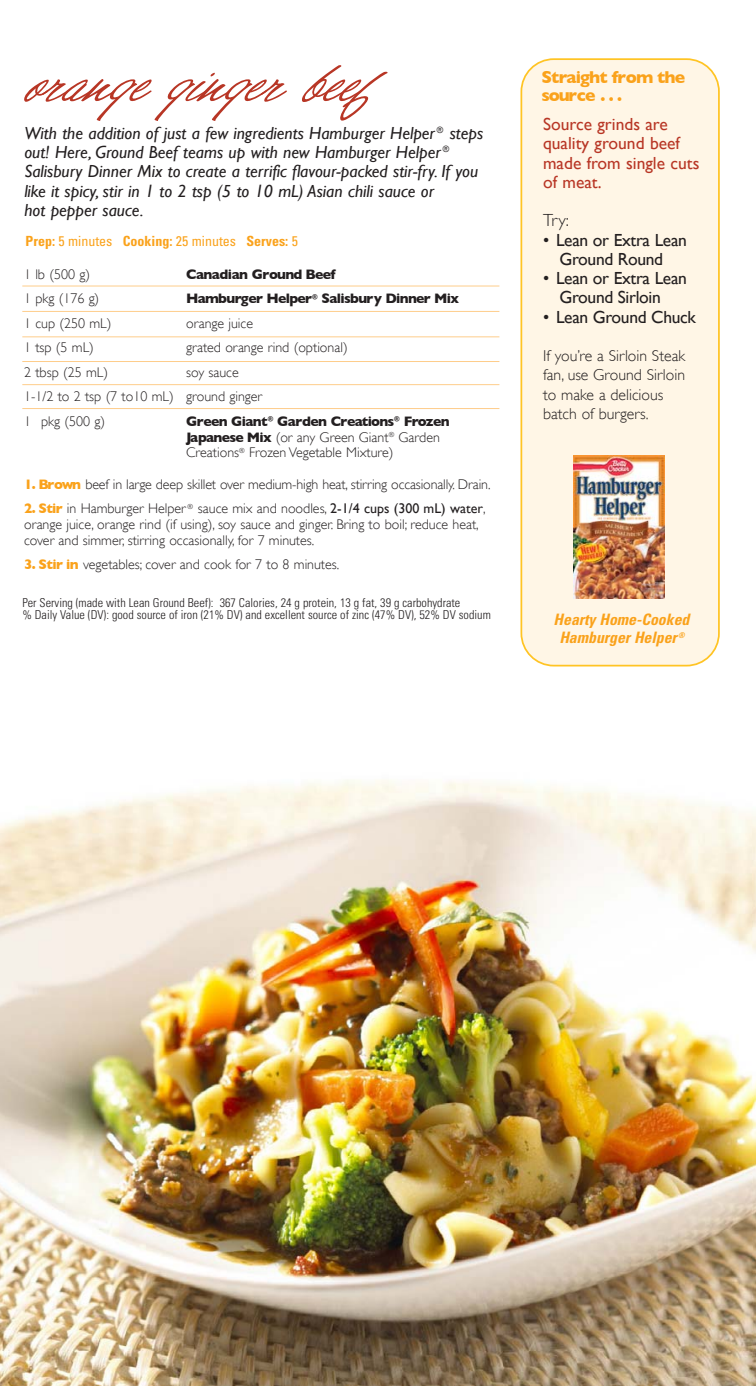
<style>
.page{position:relative;width:756px;height:1386px;background:#fff}
.page>*{position:absolute;margin:0;border:0;box-sizing:border-box;transform-origin:0 0}
.t1{font:56px "Shirley Script JF";color:#b83625}
.t2{font:italic 17.5px/19.2px "Gill Sans";color:#231f20}
.t3{font:17.5px/19.2px "Gill Sans";letter-spacing:-.02em;color:#231f20;text-align:center}
.t4{font:17.5px/19.2px "Gill Sans";color:#b83625}
.t5{font:700 17.5px "Gill Sans";letter-spacing:-.045em;color:#faa21b}
.t6{font:300 17.5px "Gill Sans";color:#231f20}
.t7{font:300 15.75px/19.2px "Gill Sans";color:#231f20}
.t8{font:italic 700 condensed 15.75px/18.9px "Univers";color:#faa21b;text-align:center}
.t9{font:300 14px/15.8px "Gill Sans";color:#231f20}
.t10{font:700 14px "Gill Sans";letter-spacing:-.05em;color:#231f20}
.t11{font:700 condensed 14px "Univers";color:#faa21b}
.t12{font:300 condensed 12.25px/12.2px "Univers";color:#231f20}
.s1{font-weight:400}
.s2{font-weight:700}
.s3{font-weight:700;color:#faa21b}
</style>
<div class="page">
<div style="left:521px;top:58px;width:199px;height:609px;background:#fff6e6"></div>
<hr style="left:22px;top:286px;width:477px;height:1px;background:#fecd8b">
<hr style="left:22px;top:311px;width:477px;height:1px;background:#fecd8b">
<hr style="left:22px;top:337px;width:477px;height:1px;background:#fecd8b">
<hr style="left:22px;top:361px;width:477px;height:1px;background:#fecd8b">
<hr style="left:22px;top:384px;width:477px;height:1px;background:#fecd8b">
<hr style="left:22px;top:408px;width:477px;height:1px;background:#fecd8b">
<img style="left:574px;top:455px;width:90px;height:143px">
<img style="left:0;top:779px;width:756px;height:607px">
<h1 class="t1" style="left:25px;top:67px;width:381px">orange ginger beef</h1>
<p class="t2" style="left:24px;top:123px;width:460px">With the addition of just a few ingredients Hamburger Helper <sup>®</sup> steps out! Here, Ground Beef teams up with new Hamburger Helper <sup>® </sup>Salisbury Dinner Mix to create a terrific flavour-packed stir-fry. If you like it spicy, stir in 1 to 2 tsp (5 to 10 mL) Asian chili sauce or<br>hot pepper sauce.</p>
<p class="t11" style="left:26px;top:236px;width:274px">Prep: <span class="s1">5 minutes</span> Cooking: <span class="s1">25 minutes</span> Serves: <span class="s1">5</span></p>
<p class="t9" style="left:24px;top:266px;width:67px">1 lb (500 g)</p>
<p class="t10" style="left:186px;top:266px;width:151px">Canadian Ground Beef</p>
<p class="t9" style="left:24px;top:291px;width:77px">1 pkg (176 g)</p>
<p class="t10" style="left:186px;top:290px;width:274px">Hamburger Helper<sup>®</sup> Salisbury Dinner Mix</p>
<p class="t9" style="left:24px;top:315px;width:89px">1 cup (250 mL)</p>
<p class="t9" style="left:186px;top:315px;width:69px">orange juice</p>
<p class="t9" style="left:24px;top:340px;width:71px">1 tsp (5 mL)</p>
<p class="t9" style="left:186px;top:340px;width:163px">grated orange rind (optional)</p>
<p class="t9" style="left:24px;top:364px;width:85px">2 tbsp (25 mL)</p>
<p class="t9" style="left:24px;top:360px;width:240px;line-height:24.5px;text-indent:162px">soy sauce<br>1-1/2 to 2 tsp (7 to10 mL) ground ginger<br>1 pkg (500 g)</p>
<p class="t9" style="left:186px;top:413px;width:265px"><span class="s2">Green Giant</span><sup>®</sup> <span class="s2">Garden Creations</span><sup>®</sup> <span class="s2">Frozen<br>Japanese Mix</span> (or any Green Giant<sup>®</sup> Garden<br>Creations<sup>®</sup> Frozen Vegetable Mixture)</p>
<p class="t9" style="left:24px;top:476px;width:468px"><span class="s3">1. Brown</span> beef in large deep skillet over medium-high heat, stirring occasionally. Drain.</p>
<p class="t9" style="left:24px;top:501px;width:463px"><span class="s3">2. Stir</span> in Hamburger Helper <sup>®</sup> sauce mix and noodles, <span class="s1">2-1/4 cups (300 mL) water</span>, orange juice, orange rind (if using), soy sauce and ginger. Bring to boil; reduce heat, cover and simmer, stirring occasionally, for 7 minutes.</p>
<p class="t9" style="left:24px;top:557px;width:317px"><span class="s3">3. Stir in</span> vegetables; cover and cook for 7 to 8 minutes.</p>
<p class="t12" style="left:22px;top:598px;width:470px">Per Serving (made with Lean Ground Beef): 367 Calories, 24 g protein, 13 g fat, 39 g carbohydrate<br>% Daily Value (DV): good source of iron (21% DV) and excellent source of zinc (47% DV), 52% DV sodium</p>
<p class="t5" style="left:541px;top:67px;width:145px">Straight from the</p>
<p class="t5" style="left:541px;top:84px;width:82px">source . . .</p>
<p class="t4" style="left:543px;top:114px;width:158px">Source grinds are quality ground beef made from single cuts of meat.</p>
<p class="t6" style="left:543px;top:211px;width:27px">Try:</p>
<p class="t3" style="left:543px;top:230px;width:145px">• Lean or Extra Lean<br>Ground Round</p>
<p class="t3" style="left:543px;top:268px;width:145px">• Lean or Extra Lean<br>Ground Sirloin</p>
<p class="t3" style="left:543px;top:307px;width:154px">• Lean Ground Chuck</p>
<p class="t7" style="left:543px;top:346px;width:143px">If you’re a Sirloin Steak fan, use Ground Sirloin to make a delicious batch of burgers.</p>
<p class="t8" style="left:554px;top:611px;width:141px">Hearty Home-Cooked<br>HamburgerHelper<sup>®</sup></p>
</div>
